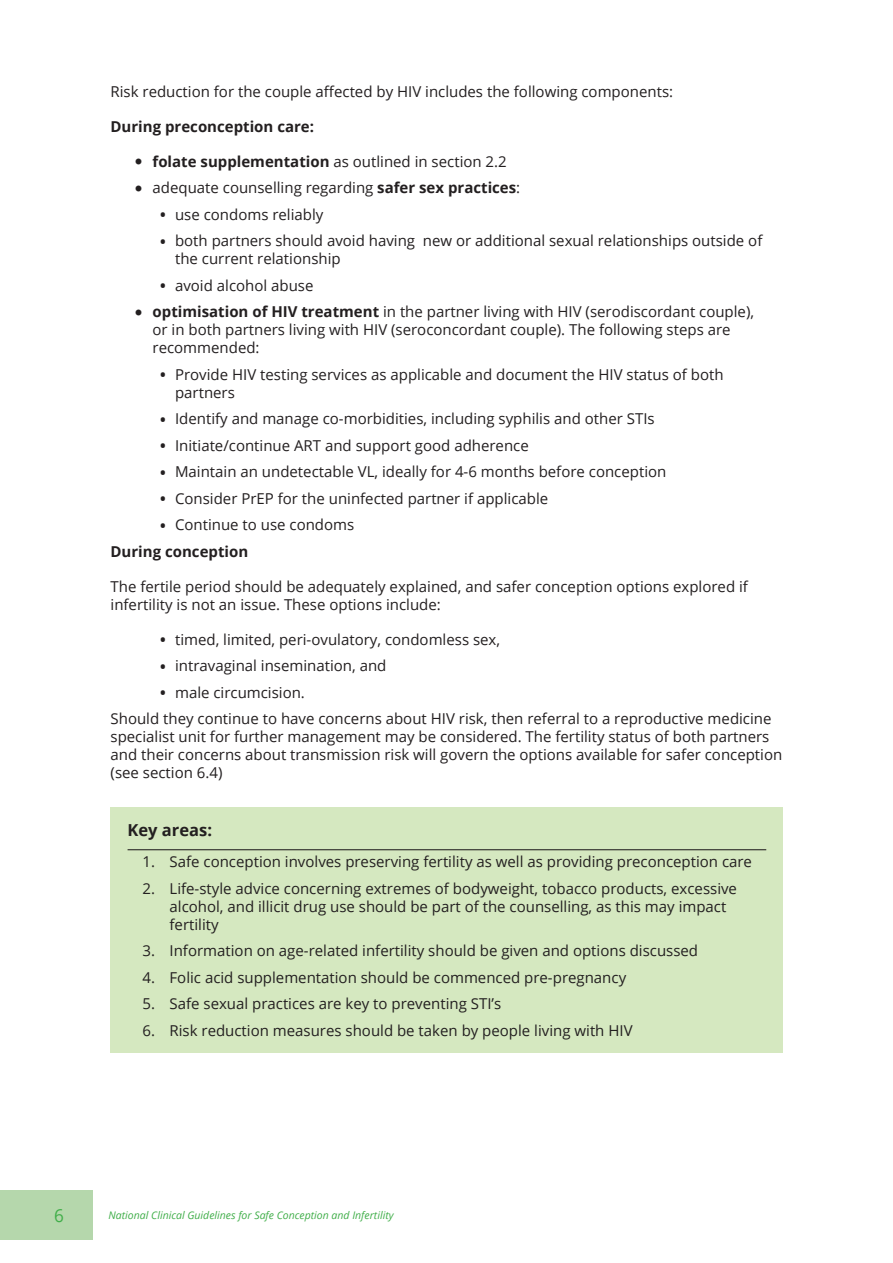
<style>
.page{position:relative;width:893px;height:1263px;background:#fff}
.page>*{position:absolute;margin:0;border:0;box-sizing:border-box;transform-origin:0 0}
.t1{font:18px "Open Sans";color:#40ae49;scale:.95 1}
.heading_with_line_gr{font:700 16.5px "Open Sans";color:#231f20}
.Normal_text{font:15px/18px "Open Sans";color:#231f20}
.Normal_text-2{font:700 15px "Open Sans";color:#231f20}
.t2{font:italic 10.5px "Open Sans";color:#40ae49}
.s1{font-weight:700}
</style>
<div class="page">
<div style="left:0;top:1190px;width:93px;height:50px;background:#b5d7ac"></div>
<div style="left:111px;top:807px;width:672px;height:246px;background:#d5e8c0"></div>
<hr style="left:128px;top:849px;width:638px;height:1px;background:#231f20">
<p class="Normal_text" style="left:111px;top:82px;width:564px">Risk reduction for the couple affected by HIV includes the following components:</p>
<p class="Normal_text-2" style="left:111px;top:115px;width:205px">During preconception care:</p>
<p class="Normal_text" style="left:153px;top:152px;width:356px"><span class="s1">folate supplementation</span> as outlined in section 2.2</p>
<p class="Normal_text" style="left:153px;top:178px;width:369px">adequate counselling regarding <span class="s1">safer sex practices</span>:</p>
<p class="Normal_text" style="left:160px;top:205px;width:165px"><span class="s1">•</span> use condoms reliably</p>
<p class="Normal_text" style="left:175px;top:231px;width:589px;text-indent:-15px"><span class="s1">•</span> both partners should avoid having new or additional sexual relationships outside of the current relationship</p>
<p class="Normal_text" style="left:160px;top:276px;width:155px"><span class="s1">•</span> avoid alcohol abuse</p>
<p class="Normal_text" style="left:153px;top:302px;width:603px"><span class="s1">optimisation of HIV treatment</span> in the partner living with HIV (serodiscordant couple), or in both partners living with HIV (seroconcordant couple). The following steps are recommended:</p>
<p class="Normal_text" style="left:175px;top:365px;width:550px;text-indent:-15px"><span class="s1">•</span> Provide HIV testing services as applicable and document the HIV status of both partners</p>
<p class="Normal_text" style="left:160px;top:409px;width:496px"><span class="s1">•</span> Identify and manage co-morbidities, including syphilis and other STIs</p>
<p class="Normal_text" style="left:160px;top:436px;width:370px"><span class="s1">•</span> Initiate/continue ART and support good adherence</p>
<p class="Normal_text" style="left:160px;top:462px;width:508px"><span class="s1">•</span> Maintain an undetectable VL, ideally for 4-6 months before conception</p>
<p class="Normal_text" style="left:160px;top:489px;width:390px"><span class="s1">•</span> Consider PrEP for the uninfected partner if applicable</p>
<p class="Normal_text" style="left:160px;top:515px;width:196px"><span class="s1">•</span> Continue to use condoms</p>
<p class="Normal_text-2" style="left:111px;top:541px;width:139px">During conception</p>
<p class="Normal_text" style="left:111px;top:577px;width:639px">The fertile period should be adequately explained, and safer conception options explored if infertility is not an issue. These options include:</p>
<p class="Normal_text" style="left:160px;top:630px;width:342px"><span class="s1">•</span> timed, limited, peri-ovulatory, condomless sex,</p>
<p class="Normal_text" style="left:160px;top:656px;width:228px"><span class="s1">•</span> intravaginal insemination, and</p>
<p class="Normal_text" style="left:160px;top:683px;width:146px"><span class="s1">•</span> male circumcision.</p>
<p class="Normal_text" style="left:111px;top:709px;width:673px">Should they continue to have concerns about HIV risk, then referral to a reproductive medicine specialist unit for further management may be considered. The fertility status of both partners and their concerns about transmission risk will govern the options available for safer conception (see section 6.4)</p>
<p class="heading_with_line_gr" style="left:128px;top:819px;width:86px">Key areas:</p>
<p class="Normal_text" style="left:143px;top:852px;width:611px">1. Safe conception involves preserving fertility as well as providing preconception care</p>
<p class="Normal_text" style="left:170px;top:879px;width:569px;text-indent:-27px">2. Life-style advice concerning extremes of bodyweight, tobacco products, excessive alcohol, and illicit drug use should be part of the counselling, as this may impact fertility</p>
<p class="Normal_text" style="left:143px;top:941px;width:557px">3. Information on age-related infertility should be given and options discussed</p>
<p class="Normal_text" style="left:143px;top:968px;width:485px">4. Folic acid supplementation should be commenced pre-pregnancy</p>
<p class="Normal_text" style="left:143px;top:994px;width:360px">5. Safe sexual practices are key to preventing STI’s</p>
<p class="Normal_text" style="left:143px;top:1021px;width:491px">6. Risk reduction measures should be taken by people living with HIV</p>
<p class="t1" style="left:54px;top:1203px;width:12px">6</p>
<p class="t2" style="left:109px;top:1208px;width:287px">National Clinical Guidelines for Safe Conception and Infertility</p>
</div>
